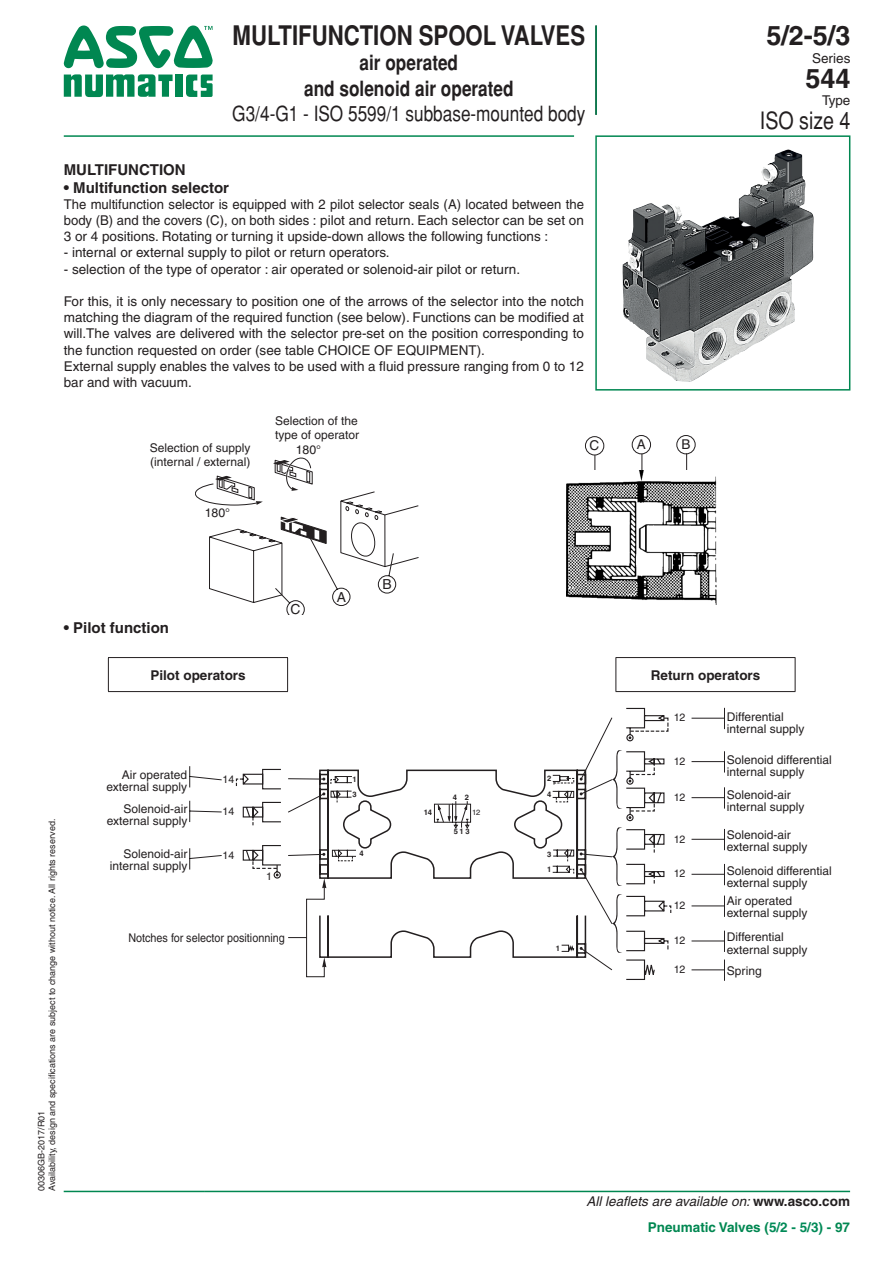
<style>
.page{position:relative;width:893px;height:1263px;background:#fff}
.page>*{position:absolute;margin:0;border:0;box-sizing:border-box;transform-origin:0 0}
.t1{font:700 condensed 27px "Helvetica";color:#231f20}
.t2{font:700 27px "Helvetica";color:#231f20}
.t3{font:condensed 24px "Helvetica";color:#231f20}
.t4{font:condensed 21px "Helvetica";color:#231f20}
.t5{font:700 condensed 21px "Helvetica";color:#231f20}
.Texte{font:700 15px "Helvetica";color:#231f20}
.TITRE_CHAPITRE{font:700 15px "Helvetica";color:#231f20}
.t6{font:13.8px "Helvetica";color:#231f20}
.Texte-2{font:13.5px/16.2px "Helvetica";color:#231f20;text-align:justify}
.t7{font:italic 13.5px "Helvetica";color:#231f20}
.t8{font:700 13.5px "Helvetica";color:#231f20}
.t9{font:700 13.5px "Helvetica";color:#008751}
.t10{font:12.3px "Helvetica";color:#231f20}
.t11{font:12px "Helvetica";color:#231f20}
.t12{font:12px "Helvetica";color:#231f20;scale:.9 1}
.t13{font:10.65px "Helvetica";color:#231f20}
.t14{font:9px "Helvetica";color:#231f20}
.t15{font:700 7.65px/14.4px "Helvetica";color:#231f20}
.t16{font:7.65px "Helvetica";color:#231f20}
.s1{font-weight:700;font-style:normal}
.s2{color:#008a57}
</style>
<div class="page">
<hr style="left:64px;top:1191px;width:141px;height:1px;background:#008751">
<hr style="left:205px;top:1191px;width:645px;height:1px;background:#008751">
<div style="left:595px;top:135px;width:255px;height:256px;border:2px solid #008751"></div>
<hr style="left:64px;top:135px;width:510px;height:2px;background:#008751">
<hr style="left:595px;top:26px;width:2px;height:89px;background:#008751">
<div style="left:175px;top:75px;width:7px;height:22px;background:#008751"></div>
<svg style="left:186px;top:74px;width:27px;height:23px"></svg>
<svg style="left:64px;top:74px;width:109px;height:23px"></svg>
<svg style="left:64px;top:26px;width:149px;height:42px"></svg>
<svg style="left:189px;top:708px;width:536px;height:273px"></svg>
<div style="left:585px;top:436px;width:19px;height:19px;border:1px solid #231f20;border-radius:50%"></div>
<div style="left:632px;top:435px;width:19px;height:19px;border:1px solid #231f20;border-radius:50%"></div>
<div style="left:676px;top:435px;width:20px;height:19px;border:1px solid #231f20;border-radius:50%"></div>
<hr style="left:686px;top:453px;width:1px;height:39px;background:#231f20">
<hr style="left:642px;top:454px;width:1px;height:32px;background:#231f20">
<hr style="left:594px;top:455px;width:1px;height:36px;background:#231f20">
<img style="left:566px;top:470px;width:151px;height:134px">
<svg style="left:195px;top:457px;width:224px;height:157px"></svg>
<hr style="left:108px;top:657px;width:180px;height:1px;background:#231f20">
<hr style="left:108px;top:658px;width:1px;height:33px;background:#231f20">
<hr style="left:287px;top:658px;width:1px;height:33px;background:#231f20">
<hr style="left:108px;top:691px;width:180px;height:1px;background:#231f20">
<hr style="left:615px;top:657px;width:180px;height:1px;background:#231f20">
<hr style="left:615px;top:658px;width:1px;height:33px;background:#231f20">
<hr style="left:795px;top:658px;width:1px;height:33px;background:#231f20">
<hr style="left:615px;top:691px;width:180px;height:1px;background:#231f20">
<img style="left:622px;top:154px;width:156px;height:186px">
<p class="t1" style="left:233px;top:20px;width:354px">MULTIFUNCTION SPOOL VALVES</p>
<p class="t5" style="left:360px;top:51px;width:100px">air operated</p>
<p class="t5" style="left:304px;top:76px;width:211px">and solenoid air operated</p>
<p class="t4" style="left:232px;top:101px;width:355px">G3/4-G1 - ISO 5599/1 subbase-mounted body</p>
<p class="TITRE_CHAPITRE" style="left:64px;top:160px;width:123px">MULTIFUNCTION</p>
<p class="Texte" style="left:64px;top:178px;width:167px">• Multifunction selector</p>
<p class="Texte-2" style="left:64px;top:196px;width:522px">The multifunction selector is equipped with 2 pilot selector seals (A) located between the body (B) and the covers (C), on both sides : pilot and return. Each selector can be set on 3 or 4 positions. Rotating or turning it upside-down allows the following functions :</p>
<p class="Texte-2" style="left:64px;top:245px;width:327px">- internal or external supply to pilot or return operators.</p>
<p class="Texte-2" style="left:64px;top:261px;width:458px">- selection of the type of operator : air operated or solenoid-air pilot or return.</p>
<p class="Texte-2" style="left:64px;top:293px;width:522px">For this, it is only necessary to position one of the arrows of the selector into the notch matching the diagram of the required function (see below). Functions can be modified at will.The valves are delivered with the selector pre-set on the position corresponding to the function requested on order (see table CHOICE OF EQUIPMENT).</p>
<p class="Texte-2" style="left:64px;top:358px;width:522px">External supply enables the valves to be used with a fluid pressure ranging from 0 to 12 bar and with vacuum.</p>
<p class="t11" style="left:150px;top:441px;width:102px">Selection of supply</p>
<p class="t11" style="left:150px;top:455px;width:102px">(internal / external)</p>
<p class="t10" style="left:205px;top:506px;width:27px">180°</p>
<p class="Texte" style="left:64px;top:619px;width:107px">• Pilot function</p>
<p class="t11" style="left:275px;top:413px;width:84px">Selection of the</p>
<p class="t11" style="left:275px;top:428px;width:85px">type of operator</p>
<p class="t10" style="left:296px;top:442px;width:27px">180°</p>
<p class="t6" style="left:291px;top:601px;width:11px">C</p>
<p class="t6" style="left:337px;top:589px;width:11px">A</p>
<p class="t6" style="left:382px;top:576px;width:11px">B</p>
<p class="Texte-2" style="left:590px;top:438px;width:11px">C</p>
<p class="Texte-2" style="left:637px;top:436px;width:11px">A</p>
<p class="Texte-2" style="left:681px;top:436px;width:11px">B</p>
<p class="t2" style="left:766px;top:19px;width:86px">5/2-5/3</p>
<p class="Texte-2" style="left:812px;top:50px;width:40px">Series</p>
<p class="t2" style="left:805px;top:62px;width:47px">544</p>
<p class="Texte-2" style="left:822px;top:92px;width:30px">Type</p>
<p class="t3" style="left:760px;top:106px;width:92px">ISO size 4</p>
<p class="t14" style="left:47px;top:1191px;width:373px;rotate:-90deg">Availability, design and specifications are subject to change without notice. All rights reserved.</p>
<p class="t14" style="left:36px;top:1191px;width:82px;rotate:-90deg">00306GB-2017/R01</p>
<p class="t8" style="left:150px;top:667px;width:97px">Pilot operators</p>
<p class="t8" style="left:651px;top:667px;width:111px">Return operators</p>
<p class="t11" style="left:122px;top:767px;width:67px">Air operated</p>
<p class="t11" style="left:107px;top:779px;width:82px">external supply</p>
<p class="t11" style="left:123px;top:802px;width:66px">Solenoid-air</p>
<p class="t11" style="left:107px;top:814px;width:82px">external supply</p>
<p class="t11" style="left:123px;top:847px;width:66px">Solenoid-air</p>
<p class="t11" style="left:110px;top:859px;width:79px">internal supply</p>
<p class="t13" style="left:222px;top:772px;width:13px">14</p>
<p class="t13" style="left:222px;top:805px;width:13px">14</p>
<p class="t13" style="left:222px;top:849px;width:13px">14</p>
<p class="t13" style="left:266px;top:870px;width:7px">1</p>
<p class="t15" style="left:352px;top:772px;width:6px">1<br>3</p>
<p class="t15" style="left:359px;top:846px;width:6px">4</p>
<p class="t15" style="left:424px;top:805px;width:10px">14</p>
<p class="t15" style="left:453px;top:790px;width:6px">4</p>
<p class="t15" style="left:465px;top:790px;width:6px">2</p>
<p class="t15" style="left:454px;top:824px;width:18px">5 3</p>
<p class="t16" style="left:472px;top:808px;width:10px">12</p>
<p class="t15" style="left:459px;top:824px;width:6px">1</p>
<p class="t15" style="left:547px;top:771px;width:6px">2</p>
<p class="t15" style="left:547px;top:787px;width:6px">4</p>
<p class="t15" style="left:547px;top:847px;width:6px">3</p>
<p class="t15" style="left:547px;top:862px;width:6px">1</p>
<p class="t12" style="left:128px;top:931px;width:175px">Notches for selector positionning</p>
<p class="t15" style="left:556px;top:941px;width:6px">1</p>
<p class="t13" style="left:674px;top:711px;width:13px">12</p>
<p class="t13" style="left:674px;top:755px;width:13px">12</p>
<p class="t13" style="left:674px;top:791px;width:13px">12</p>
<p class="t13" style="left:674px;top:833px;width:13px">12</p>
<p class="t13" style="left:674px;top:867px;width:13px">12</p>
<p class="t13" style="left:674px;top:899px;width:13px">12</p>
<p class="t13" style="left:674px;top:934px;width:13px">12</p>
<p class="t13" style="left:674px;top:963px;width:13px">12</p>
<p class="t11" style="left:727px;top:710px;width:58px">Differential</p>
<p class="t11" style="left:727px;top:722px;width:79px">internal supply</p>
<p class="t11" style="left:727px;top:752px;width:107px">Solenoid differential</p>
<p class="t11" style="left:727px;top:764px;width:79px">internal supply</p>
<p class="t11" style="left:727px;top:788px;width:66px">Solenoid-air</p>
<p class="t11" style="left:727px;top:800px;width:79px">internal supply</p>
<p class="t11" style="left:727px;top:828px;width:66px">Solenoid-air</p>
<p class="t11" style="left:727px;top:840px;width:82px">external supply</p>
<p class="t11" style="left:727px;top:864px;width:107px">Solenoid differential</p>
<p class="t11" style="left:727px;top:876px;width:82px">external supply</p>
<p class="t11" style="left:727px;top:894px;width:67px">Air operated</p>
<p class="t11" style="left:727px;top:906px;width:82px">external supply</p>
<p class="t11" style="left:727px;top:930px;width:58px">Differential</p>
<p class="t11" style="left:727px;top:942px;width:82px">external supply</p>
<p class="t11" style="left:727px;top:964px;width:36px">Spring</p>
<p class="t7" style="left:586px;top:1193px;width:265px">All leaflets are available on: <span class="s1">www.asco.com</span></p>
<p class="t9" style="left:648px;top:1219px;width:204px">Pneumatic Valves (<span class="s2">5/2 - 5/3)</span> - 97</p>
</div>
